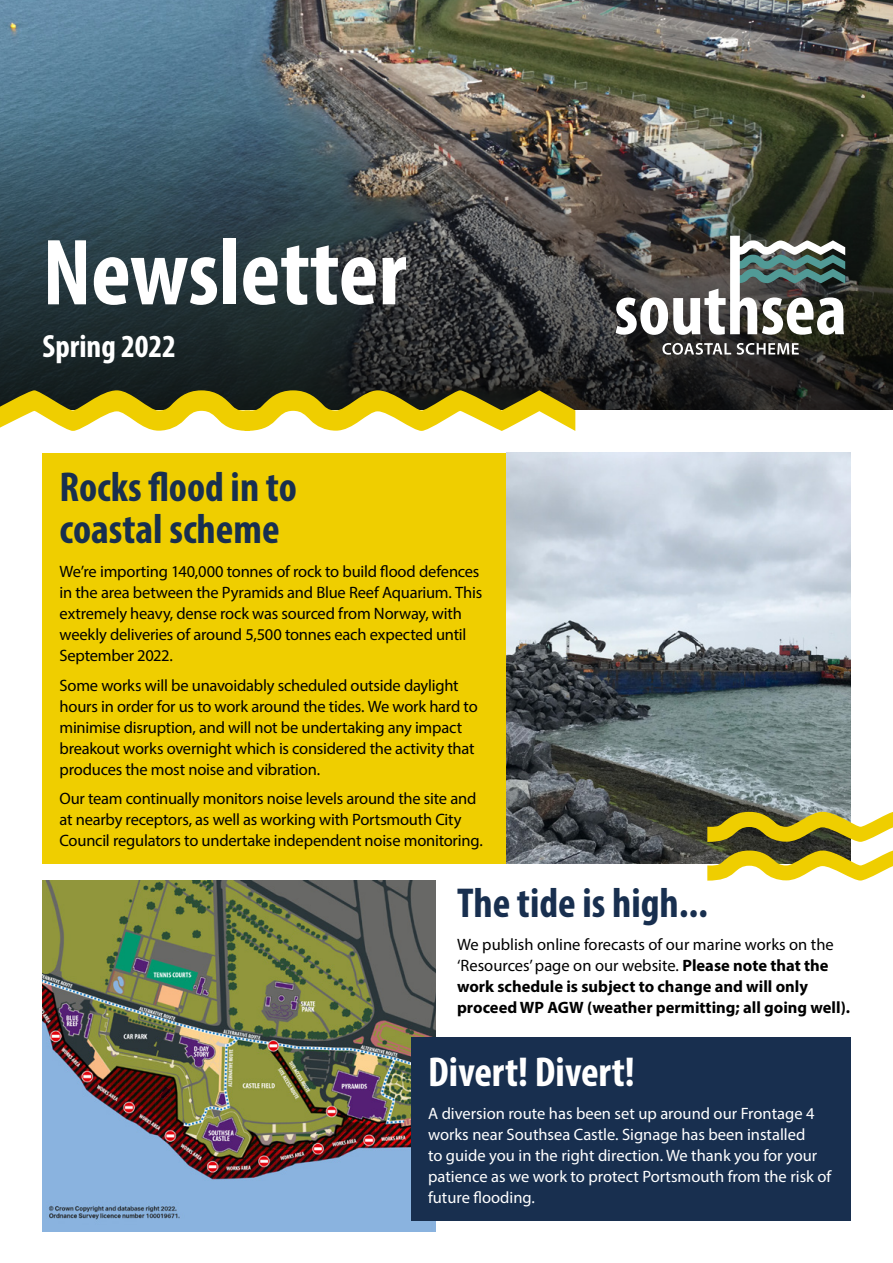
<style>
.page{position:relative;width:893px;height:1263px;background:#fff}
.page>*{position:absolute;margin:0;border:0;box-sizing:border-box;transform-origin:0 0}
.t1{font:700 condensed 94.95px "Myriad Pro";color:#fff}
.t2{font:700 condensed 42px/42px "Myriad Pro";color:#182f4f}
.t3{font:700 condensed 42px "Myriad Pro";color:#fff}
.t4{font:700 condensed 32.25px "Myriad Pro";color:#fff}
.t5{font:16.5px/21px "Myriad Pro";letter-spacing:-.015em;color:#000}
.t6{font:16.5px/21px "Myriad Pro";color:#fff}
.t7{font:700 16.5px/21px "Myriad Pro";color:#000}
.s1{font-weight:400}
</style>
<div class="page">
<img style="left:0;top:0;width:893px;height:115px">
<svg style="left:0;top:115px;width:893px;height:295px;background:#384041"></svg>
<svg style="left:0;top:390px;width:575px;height:41px"></svg>
<svg style="left:662px;top:343px;width:69px;height:12px"></svg>
<svg style="left:737px;top:343px;width:62px;height:12px"></svg>
<svg style="left:616px;top:236px;width:229px;height:99px"></svg>
<div style="left:43px;top:453px;width:463px;height:410px;background:#efce00"></div>
<img style="left:506px;top:453px;width:344px;height:410px">
<img style="left:43px;top:880px;width:393px;height:351px">
<img style="left:43px;top:1191px;width:143px;height:40px">
<svg style="left:707px;top:850px;width:186px;height:31px"></svg>
<svg style="left:707px;top:812px;width:186px;height:30px;background:#b2a12f"></svg>
<div style="left:411px;top:1037px;width:439px;height:183px;background:#182f4f"></div>
<h1 class="t1" style="left:43px;top:213px;width:365px">Newsletter</h1>
<h1 class="t4" style="left:43px;top:326px;width:135px">Spring 2022</h1>
<h2 class="t2" style="left:60px;top:465px;width:239px">Rocks flood in to coastal scheme</h2>
<p class="t5" style="left:60px;top:561px;width:424px">We’re importing 140,000 tonnes of rock to build flood defences in the area between the Pyramids and Blue Reef Aquarium. This extremely heavy, dense rock was sourced from Norway, with weekly deliveries of around 5,500 tonnes each expected until September 2022.</p>
<p class="t5" style="left:60px;top:674px;width:420px">Some works will be unavoidably scheduled outside daylight hours in order for us to work around the tides. We work hard to minimise disruption, and will not be undertaking any impact breakout works overnight which is considered the activity that produces the most noise and vibration.</p>
<p class="t5" style="left:60px;top:788px;width:425px">Our team continually monitors noise levels around the site and at nearby receptors, as well as working with Portsmouth City<br>Council regulators to undertake independent noise monitoring.</p>
<h2 class="t2" style="left:457px;top:881px;width:252px">The tide is high...</h2>
<p class="t7" style="left:457px;top:934px;width:395px"><span class="s1">We publish online forecasts of our marine works on the ‘Resources’ page on our website.</span> Please note that the work schedule is subject to change and will only proceed WP AGW (weather permitting; all going well).</p>
<h2 class="t3" style="left:428px;top:1045px;width:208px">Divert! Divert!</h2>
<p class="t6" style="left:428px;top:1103px;width:405px">A diversion route has been set up around our Frontage 4 works near Southsea Castle. Signage has been installed<br>to guide you in the right direction. We thank you for your patience as we work to protect Portsmouth from the risk of future flooding.</p>
</div>
